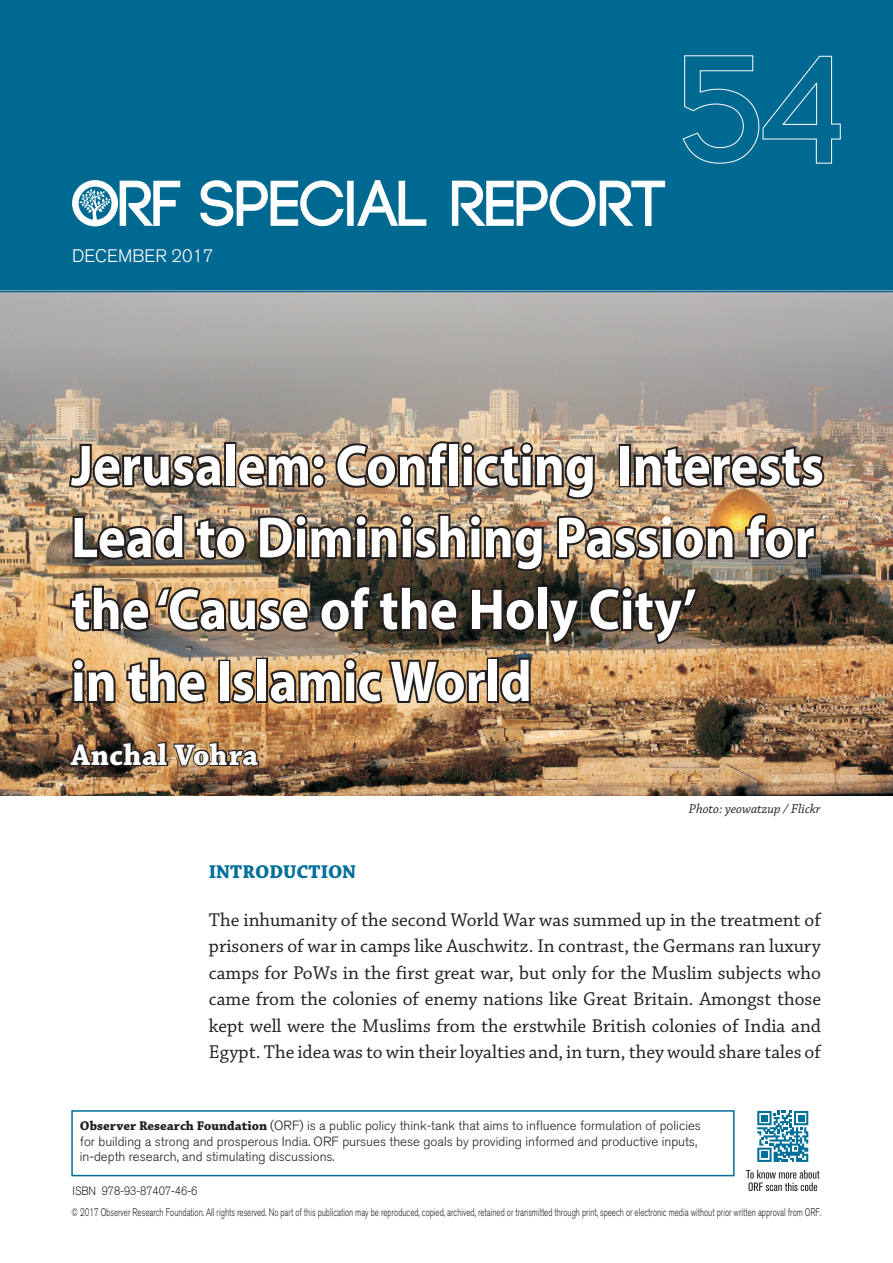
<style>
.page{position:relative;width:893px;height:1263px;background:#fff}
.page>*{position:absolute;margin:0;border:0;box-sizing:border-box;transform-origin:0 0}
.t1{font:700 58.05px/71.8px "Myriad Pro";color:#fff;scale:.91 1}
.t2{font:700 31.2px "Chaparral Pro";letter-spacing:.015em;color:#fff;scale:.96 1}
.t3{font:19.5px/26.4px "Chaparral Pro";color:#231f20;text-align:justify}
.t4{font:700 19.5px "Chaparral Pro";color:#006f9a}
.t5{font:300 18px "Akzidenz Grotesk BQ";color:#fff}
.t6{font:italic 13.5px "Chaparral Pro";color:#231f20}
.t7{font:300 13.2px/16px "Akzidenz Grotesk BQ";color:#231f20}
.t8{font:300 12px "Akzidenz Grotesk BQ";color:#231f20;scale:.89 1}
.t9{font:300 10.95px "Akzidenz Grotesk BQ";color:#231f20;scale:.72 1}
.s1{font-family:"Chaparral Pro";font-weight:700;font-size:13.35px}
</style>
<div class="page">
<img style="left:0;top:289px;width:893px;height:506px">
<div style="left:0;top:0;width:893px;height:289px;background:#006991"></div>
<svg style="left:0;top:290px;width:893px;height:3px;background:#5c8fa3"></svg>
<svg style="left:72px;top:180px;width:108px;height:46px"></svg>
<svg style="left:200px;top:180px;width:465px;height:46px"></svg>
<svg style="left:70px;top:742px;width:189px;height:24px;background:#524030"></svg>
<div style="left:71px;top:1110px;width:664px;height:66px;border:1px solid #006f9a"></div>
<svg style="left:746px;top:1170px;width:73px;height:21px"></svg>
<svg style="left:757px;top:1111px;width:51px;height:51px"></svg>
<img style="left:69px;top:441px;width:755px;height:263px">
<svg style="left:682px;top:55px;width:159px;height:109px"></svg>
<p class="t5" style="left:72px;top:249px;width:143px">DECEMBER 2017</p>
<h1 class="t1" style="left:71px;top:435px;width:829px">Jerusalem: Conflicting Interests<br>Lead to Diminishing Passion for the‘Cause of the Holy City’<br>in the Islamic World</h1>
<h2 class="t2" style="left:71px;top:742px;width:196px">Anchal Vohra</h2>
<p class="t6" style="left:689px;top:803px;width:134px">Photo: yeowatzup / Flickr</p>
<p class="t4" style="left:209px;top:864px;width:149px">INTRODUCTION</p>
<p class="t3" style="left:209px;top:908px;width:614px">The inhumanity of the second World War was summed up in the treatment of prisoners of war in camps like Auschwitz. In contrast, the Germans ran luxury camps for PoWs in the first great war, but only for the Muslim subjects who came from the colonies of enemy nations like Great Britain. Amongst those kept well were the Muslims from the erstwhile British colonies of India and Egypt. The idea was to win their loyalties and, in turn, they would share tales of</p>
<p class="t7" style="left:80px;top:1119px;width:623px"><span class="s1">Observer Research Foundation</span> (ORF) is a public policy think-tank that aims to influence formulation of policies for building a strong and prosperous India. ORF pursues these goals by providing informed and productive inputs,</p>
<p class="t7" style="left:80px;top:1150px;width:256px">in-depth research, and stimulating discussions.</p>
<p class="t8" style="left:73px;top:1186px;width:142px">ISBN 978-93-87407-46-6</p>
<p class="t9" style="left:72px;top:1208px;width:1043px">© 2017 Observer Research Foundation. All rights reserved. No part of this publication may be reproduced, copied, archived, retained or transmitted through print, speech or electronic media without prior written approval from ORF.</p>
</div>
